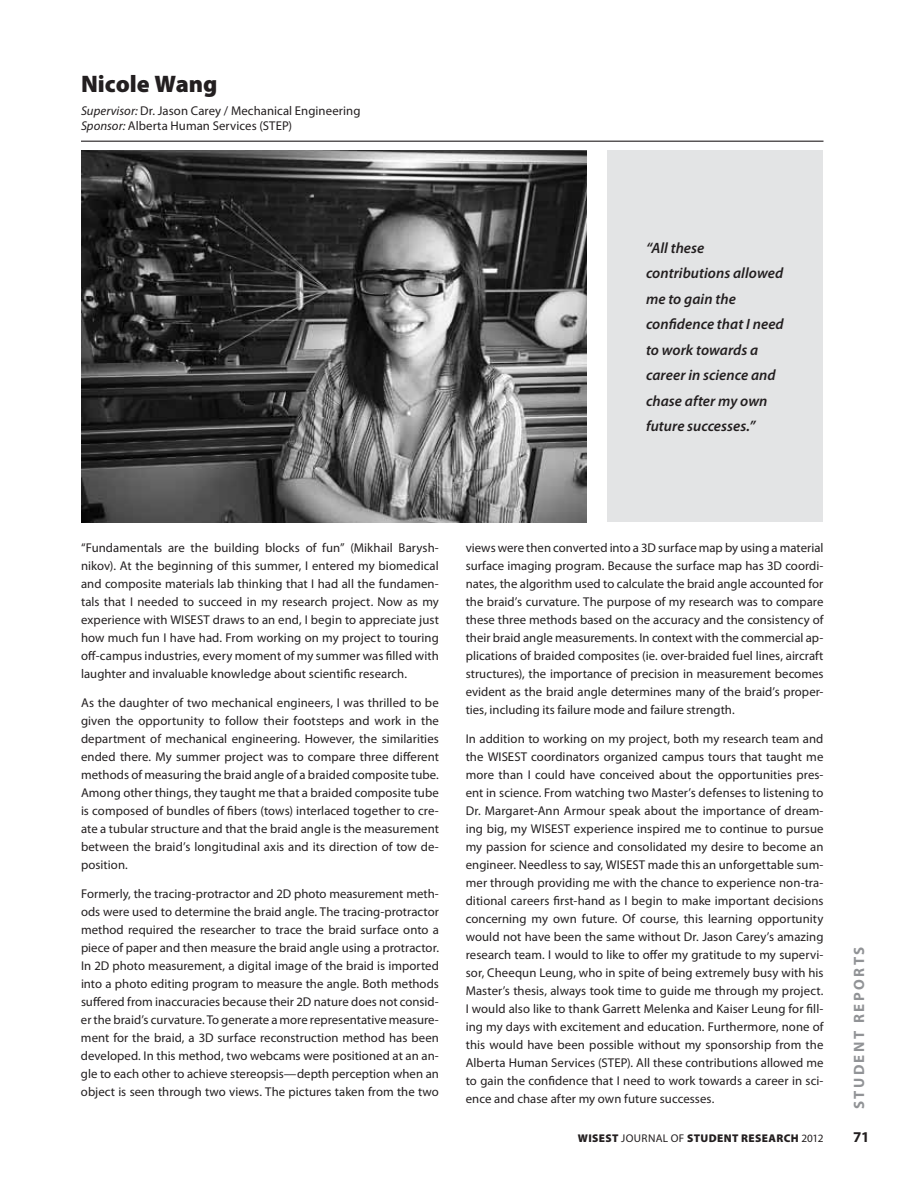
<style>
.page{position:relative;width:918px;height:1188px;background:#fff}
.page>*{position:absolute;margin:0;border:0;box-sizing:border-box;transform-origin:0 0}
.t1{font:900 24px "Myriad Pro";color:#231f20}
.t2{font:italic 600 15px/25.5px "Myriad Pro";letter-spacing:.005em;color:#231f20}
.t3{font:700 15px "Myriad Pro";color:#919396}
.t4{font:700 15px "Myriad Pro";color:#231f20}
.t5{font:12.75px/18px "Myriad Pro";letter-spacing:.005em;color:#231f20;text-align:justify}
.t6{font:900 11.25px "Myriad Pro";letter-spacing:.035em;color:#231f20}
.s1{font-style:italic}
.s2{font-weight:400}
</style>
<div class="page">
<div style="left:608px;top:151px;width:216px;height:371px;background:#e3e4e5"></div>
<hr style="left:81px;top:141px;width:743px;height:1px;background:#231f20">
<img style="left:81px;top:151px;width:505px;height:371px">
<h1 class="t1" style="left:81px;top:68px;width:138px">NICOLE WANG</h1>
<p class="t5" style="left:81px;top:103px;width:281px;line-height:15px"><span class="s1">Supervisor:</span> Dr. Jason Carey / Mechanical Engineering<br><span class="s1">Sponsor:</span> Alberta Human Services (STE P)</p>
<p class="t2" style="left:646px;top:235px;width:139px">“All these contributions allowed me to gain the confidence that I need to work towards a career in science and chase after my own future successes.”</p>
<p class="t5" style="left:81px;top:539px;width:359px">“Fundamentals are the building blocks of fun” (Mikhail Barysh&shy;nikov). At the beginning of this summer, I entered my biomedical and composite materials lab thinking that I had all the fundamen&shy;tals that I needed to succeed in my research project. N ow as my experience with WISEST draws to an end, I begin to appreciate just how much fun I have had. From working on my project to touring off-campus industries, every moment of my summer was filled with laughter and invaluable knowledge about scientific research.</p>
<p class="t5" style="left:81px;top:694px;width:359px">As the daughter of two mechanical engineers, I was thrilled to be given the opportunity to follow their footsteps and work in the department of mechanical engineering. However, the similarities ended there. My summer project was to compare three different methods of measuring the braid angle of a braided composite tube.<br>Among other things, they taught me that a braided composite tube is composed of bundles of fibers (tows) interlaced together to cre&shy;ate a tubular structure and that the braid angle is the measurement between the braid’s longitudinal axis and its direction of tow de&shy;position.</p>
<p class="t5" style="left:81px;top:885px;width:359px">Formerly, the tracing-protractor and 2D photo measurement meth&shy;ods were used to determine the braid angle. The tracing-protractor method required the researcher to trace the braid surface onto a piece of paper and then measure the braid angle using a protractor.<br>In 2D photo measurement, a digital image of the braid is imported into a photo editing program to measure the angle. Both methods suffered from inaccuracies because their 2D nature does not consid&shy;er the braid’s curvature. To generate a more representative measure&shy;ment for the braid, a 3D surface reconstruction method has been developed. In this method, two webcams were positioned at an an&shy;gle to each other to achieve stereopsis—depth perception when an object is seen through two views. The pictures taken from the two</p>
<p class="t5" style="left:466px;top:538px;width:360px">views were then converted into a 3D surface map by using a material surface imaging program. Because the surface map has 3D coordi&shy;nates, the algorithm used to calculate the braid angle accounted for the braid’s curvature. The purpose of my research was to compare these three methods based on the accuracy and the consistency of their braid angle measurements. In context with the commercial ap&shy;plications of braided composites (ie. over-braided fuel lines, aircraft structures), the importance of precision in measurement becomes evident as the braid angle determines many of the braid’s proper&shy;ties, including its failure mode and failure strength.</p>
<p class="t5" style="left:466px;top:729px;width:360px">In addition to working on my project, both my research team and the WISEST coordinators organized campus tours that taught me more than I could have conceived about the opportunities pres&shy;ent in science. From watching two Master’s defenses to listening to Dr. Margaret-Ann Armour speak about the importance of dream&shy;ing big, my WISEST experience inspired me to continue to pursue my passion for science and consolidated my desire to become an engineer. Needless to say, WISEST made this an unforgettable sum&shy;mer through providing me with the chance to experience non-tra&shy;ditional careers first-hand as I begin to make important decisions concerning my own future. Of course, this learning opportunity would not have been the same without Dr. Jason Carey’s amazing research team. I would to like to offer my gratitude to my supervi&shy;sor, Cheequn Leung, who in spite of being extremely busy with his Master’s thesis, always took time to guide me through my project.<br>I would also like to thank Garrett Melenka and Kaiser Leung for fill&shy;ing my days with excitement and education. Furthermore, none of this would have been possible without my sponsorship from the Alberta Human Services (STEP). All these contributions allowed me to gain the confidence that I need to work towards a career in sci&shy;ence and chase after my own future successes.</p>
<p class="t3" style="left:849px;top:1109px;width:163px;rotate:-90deg">Student Reports</p>
<p class="t6" style="left:578px;top:1130px;width:247px">WISEST <span class="s2">Journal of</span> STUDENT RESEARCH <span class="s2">2012</span></p>
<p class="t4" style="left:853px;top:1127px;width:18px">71</p>
</div>
